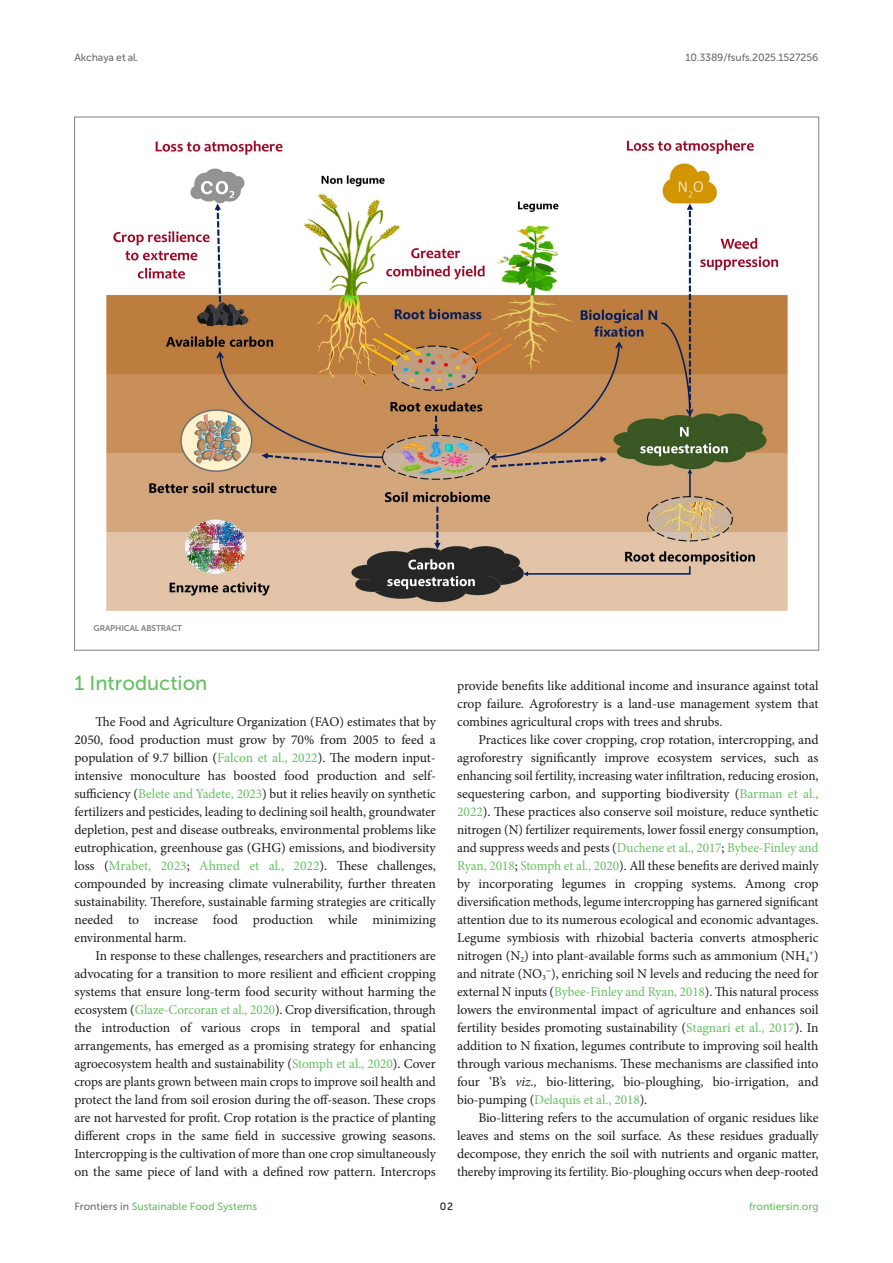
<style>
.page{position:relative;width:893px;height:1263px;background:#fff}
.page>*{position:absolute;margin:0;border:0;box-sizing:border-box;transform-origin:0 0}
.HEAD_1_BKW{font:20.25px "Museo Sans 500";color:#65c161}
.TEXT{font:13.5px/18px "Minion Pro";letter-spacing:-.01em;color:#1b1c1b;text-align:justify}
.INTRO_TEXT{font:13.5px/18px "Minion Pro";letter-spacing:-.005em;color:#1b1c1b;text-align:justify}
.t1{font:10.5px "Museo Sans 500";color:#65c161}
.t2{font:10.5px "Museo Sans 500";letter-spacing:-.015em;color:#706f70}
.t3{font:10.5px "Museo Sans 500";color:#1b1c1b}
.FIG_HD{font:8.25px "Museo Sans 700";letter-spacing:-.01em;color:#7e7f7f}
.TEXT-2{font:7.95px "Minion Pro";color:#1b1c1b}
.s1{color:#65c161}
.s2{font-size:13.5px}
.s3{font-style:italic}
.s4{color:#706f70}
</style>
<div class="page">
<img style="left:106px;top:139px;width:682px;height:472px">
<p class="t2" style="left:74px;top:51px;width:66px">Akchaya et al.</p>
<p class="t2" style="left:686px;top:51px;width:134px">10.3389/fsufs.2025.1527256</p>
<p class="FIG_HD" style="left:94px;top:624px;width:90px">GRAPHICAL ABSTRACT</p>
<p class="HEAD_1_BKW" style="left:74px;top:672px;width:135px">1 Introduction</p>
<p class="INTRO_TEXT" style="left:74px;top:713px;width:363px;text-indent:21px">The Food and Agriculture Organization (FAO) estimates that by 2050, food production must grow by 70% from 2005 to feed a population of 9.7 billion (<span class="s1">Falcon et al., 2022</span>). The modern input&shy;intensive monoculture has boosted food production and self&shy;sufficiency (<span class="s1">Belete and Yadete, 2023</span>) but it relies heavily on synthetic fertilizers and pesticides, leading to declining soil health, groundwater depletion, pest and disease outbreaks, environmental problems like eutrophication, greenhouse gas (GHG) emissions, and biodiversity loss (<span class="s1">Mrabet, 2023</span>; <span class="s1">Ahmed et al., 2022</span>). These challenges, compounded by increasing climate vulnerability, further threaten sustainability. Therefore, sustainable farming strategies are critically needed to increase food production while minimizing environmental harm.</p>
<p class="TEXT" style="left:74px;top:947px;width:363px;text-indent:21px">In response to these challenges, researchers and practitioners are advocating for a transition to more resilient and efficient cropping systems that ensure long-term food security without harming the ecosystem (<span class="s1">Glaze-Corcoran et al., 2020</span>). Crop diversification, through the introduction of various crops in temporal and spatial arrangements, has emerged as a promising strategy for enhancing agroecosystem health and sustainability (<span class="s1">Stomph et al., 2020</span>). Cover crops are plants grown between main crops to improve soil health and protect the land from soil erosion during the off-season. These crops are not harvested for profit. Crop rotation is the practice of planting different crops in the same field in successive growing seasons.<br>Intercropping is the cultivation of more than one crop simultaneously on the same piece of land with a defined row pattern. Intercrops</p>
<p class="TEXT" style="left:457px;top:677px;width:363px">provide benefits like additional income and insurance against total crop failure. Agroforestry is a land-use management system that combines agricultural crops with trees and shrubs.</p>
<p class="TEXT" style="left:457px;top:731px;width:363px;text-indent:21px">Practices like cover cropping, crop rotation, intercropping, and agroforestry significantly improve ecosystem services, such as enhancing soil fertility, increasing water infiltration, reducing erosion, sequestering carbon, and supporting biodiversity (<span class="s1">Barman et al., 2022</span>). These practices also conserve soil moisture, reduce synthetic nitrogen (N) fertilizer requirements, lower fossil energy consumption, and suppress weeds and pests (<span class="s1">Duchene et al., 2017</span>; <span class="s1">Bybee-Finley and Ryan, 2018</span>; <span class="s1">Stomph et al., 2020</span>). All these benefits are derived mainly by incorporating legumes in cropping systems. Among crop diversification methods, legume intercropping has garnered significant attention due to its numerous ecological and economic advantages.<br>Legume symbiosis with rhizobial bacteria converts atmospheric nitrogen (N<sub>2</sub>) into plant-available forms such as ammonium (NH<sub>4</sub></p>
<p class="TEXT-2" style="left:809px;top:947px;width:11px">+<span class="s2">)</span></p>
<p class="TEXT" style="left:457px;top:965px;width:363px">and nitrate (NO<sub>3</sub><sup>−</sup>), enriching soil N levels and reducing the need for external N inputs (<span class="s1">Bybee-Finley and Ryan, 2018</span>). This natural process lowers the environmental impact of agriculture and enhances soil fertility besides promoting sustainability (<span class="s1">Stagnari et al., 2017</span>). In addition to N fixation, legumes contribute to improving soil health through various mechanisms. These mechanisms are classified into four ‘B’s <span class="s3">viz.,</span> bio-littering, bio-ploughing, bio-irrigation, and bio-pumping (<span class="s1">Delaquis et al., 2018</span>).</p>
<p class="TEXT" style="left:457px;top:1109px;width:363px;text-indent:21px">Bio-littering refers to the accumulation of organic residues like leaves and stems on the soil surface. As these residues gradually decompose, they enrich the soil with nutrients and organic matter, thereby improving its fertility. Bio-ploughing occurs when deep-rooted</p>
<p class="t1" style="left:74px;top:1200px;width:184px"><span class="s4">Frontiers in</span> Sustainable Food Systems</p>
<p class="t3" style="left:440px;top:1200px;width:15px">02</p>
<p class="t1" style="left:749px;top:1200px;width:71px">frontiersin.org</p>
</div>
